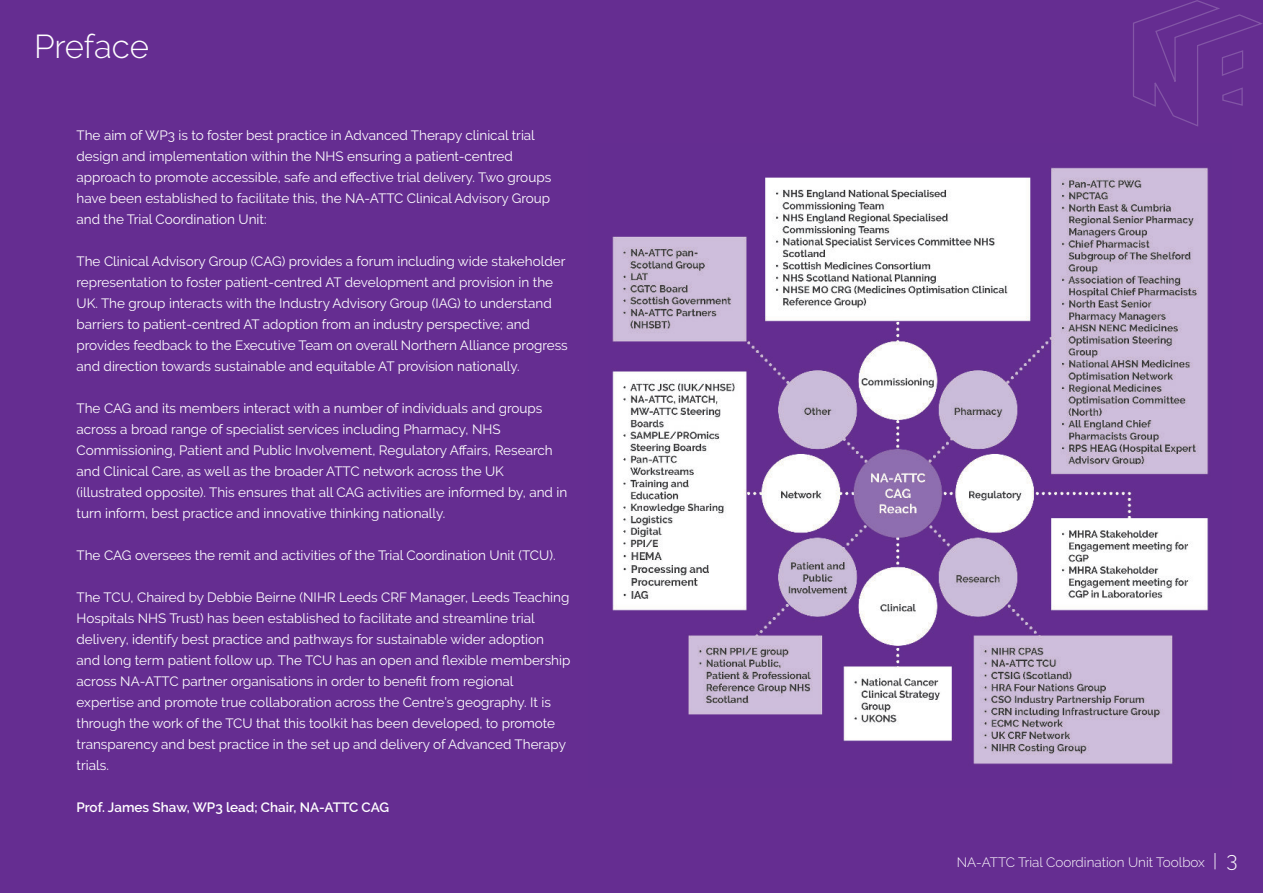
<style>
.page{position:relative;width:1263px;height:893px;background:#652d91}
.page>*{position:absolute;margin:0;border:0;box-sizing:border-box;transform-origin:0 0}
.t1{font:300 33px "Raleway";letter-spacing:-.005em;color:#fff}
.t2{font:13.5px/21px "Raleway";color:#fff}
.t3{font:600 13.5px "Raleway";color:#fff}
.t4{font:300 13.5px "Raleway";color:#fff}
.s1{font-size:18px}
.s2{font-size:21px}
</style>
<div class="page">
<svg style="left:1133px;top:0;width:130px;height:127px"></svg>
<img style="left:612px;top:167px;width:597px;height:597px">
<h1 class="t1" style="left:34px;top:32px;width:116px">Preface</h1>
<p class="t2" style="left:77px;top:125px;width:476px">The aim of WP3 is to foster best practice in Advanced Therapy clinical trial design and implementation within the NHS ensuring a patient-centred approach to promote accessible, safe and effective trial delivery. Two groups have been established to facilitate this, the NA-ATTC Clinical Advisory Group and the Trial Coordination Unit:</p>
<p class="t2" style="left:77px;top:251px;width:493px">The Clinical Advisory Group (CAG) provides a forum including wide stakeholder representation to foster patient-centred AT development and provision in the UK. The group interacts with the Industry Advisory Group (IAG) to understand barriers to patient-centred AT adoption from an industry perspective; and provides feedback to the Executive Team on overall Northern Alliance progress and direction towards sustainable and equitable AT provision nationally.</p>
<p class="t2" style="left:77px;top:398px;width:492px">The CAG and its members interact with a number of individuals and groups across a broad range of specialist services including Pharmacy, NHS Commissioning, Patient and Public Involvement, Regulatory Affairs, Research and Clinical Care, as well as the broader ATTC network across the UK (illustrated opposite). This ensures that all CAG activities are informed by, and in turn inform, best practice and innovative thinking nationally.</p>
<p class="t2" style="left:77px;top:545px;width:481px">The CAG oversees the remit and activities of the Trial Coordination Unit (TCU).</p>
<p class="t2" style="left:77px;top:587px;width:495px">The TCU, Chaired by Debbie Beirne (NIHR Leeds CRF Manager, Leeds Teaching Hospitals NHS Trust) has been established to facilitate and streamline trial delivery, identify best practice and pathways for sustainable wider adoption and long term patient follow up. The TCU has an open and flexible membership across NA-ATTC partner organisations in order to benefit from regional expertise and promote true collaboration across the Centre’s geography. It is through the work of the TCU that this toolkit has been developed, to promote transparency and best practice in the set up and delivery of Advanced Therapy trials.</p>
<p class="t3" style="left:77px;top:802px;width:314px">Prof. James Shaw, WP3 lead; Chair, NA-ATTC CAG</p>
<p class="t4" style="left:957px;top:856px;width:282px">NA-ATTC Trial Coordination Unit Toolbox <span class="s1">|</span> <span class="s2">3</span></p>
</div>
